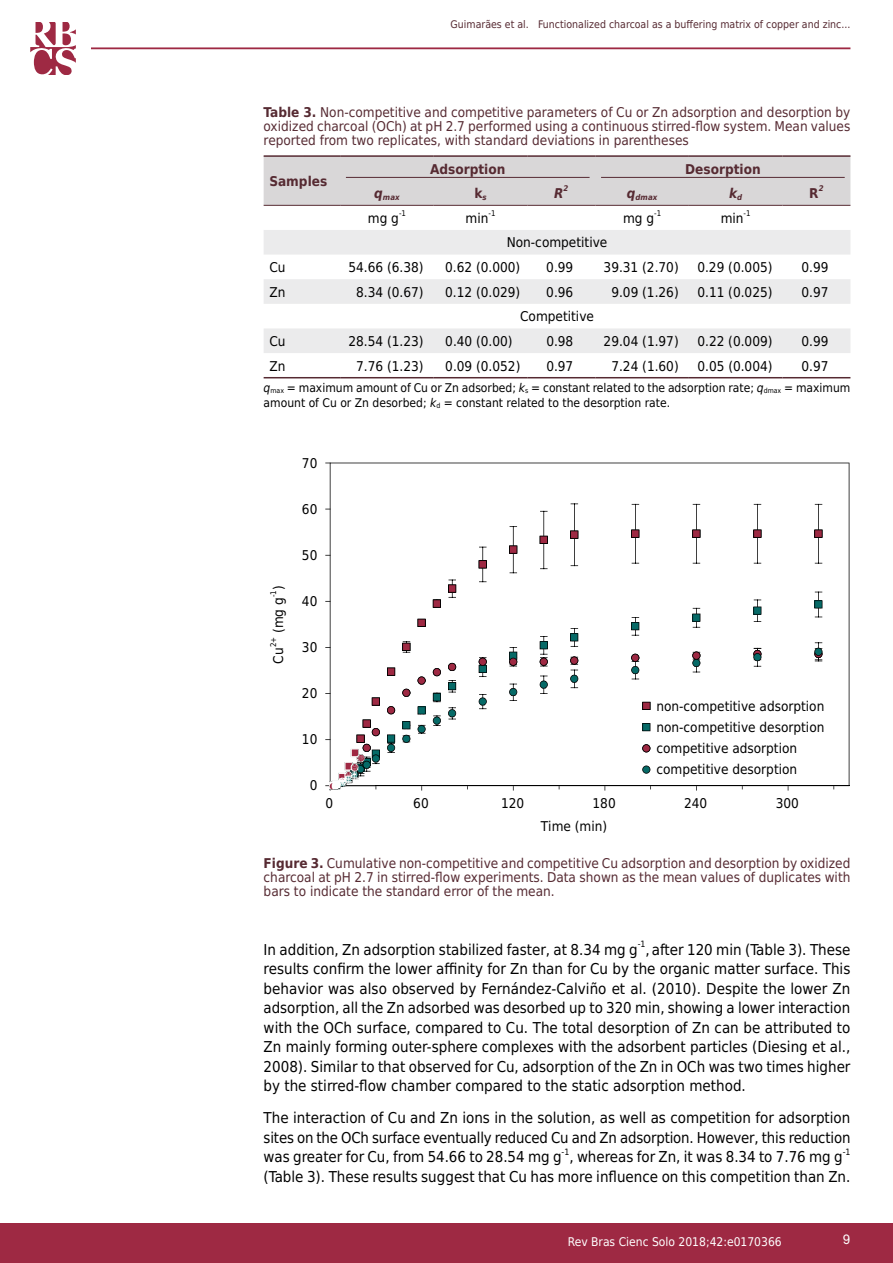
<style>
.page{position:relative;width:893px;height:1263px;background:#fff}
.page>*{position:absolute;margin:0;border:0;box-sizing:border-box;transform-origin:0 0}
.t1{font:15px/19.5px "DejaVu Sans Condensed";color:#000;text-align:justify}
.t2{font:13.5px/14.2px "DejaVu Sans Condensed";color:#562a32;text-align:justify}
.t3{font:13.5px/21.3px "DejaVu Sans Condensed";color:#000}
.t4{font:700 13.5px "DejaVu Sans Condensed";color:#562a32}
.t5{font:italic 700 13.5px "DejaVu Sans Condensed";color:#562a32}
.t6{font:13.5px "Akkurat Pro";color:#fff}
.t7{font:12px/15px "DejaVu Sans Condensed";color:#000}
.t8{font:12px "DejaVu Sans Condensed";color:#fff}
.t9{font:10.5px "DejaVu Sans Condensed";color:#562a32}
.t10{font:8.7px "DejaVu Sans Condensed";color:#000}
.t11{font:7.8px "DejaVu Sans Condensed";color:#000}
.t12{font:italic 700 7.8px "DejaVu Sans Condensed";color:#562a32}
.s1{font-weight:700}
.s2{font-style:italic}
</style>
<div class="page">
<div style="left:0;top:1223px;width:893px;height:40px;background:#9e2943"></div>
<hr style="left:91px;top:47px;width:759px;height:2px;background:#9e2943">
<svg style="left:30px;top:22px;width:46px;height:52px"></svg>
<svg style="left:325px;top:503px;width:524px;height:287px"></svg>
<img style="left:329px;top:749px;width:36px;height:41px">
<div style="left:264px;top:157px;width:586px;height:48px;background:#d9d7d8"></div>
<svg style="left:264px;top:230px;width:586px;height:123px;fill:#ebebec"></svg>
<hr style="left:264px;top:155px;width:76px;height:2px;background:#562a32">
<hr style="left:340px;top:155px;width:94px;height:2px;background:#562a32">
<hr style="left:434px;top:155px;width:93px;height:2px;background:#562a32">
<hr style="left:527px;top:155px;width:68px;height:2px;background:#562a32">
<hr style="left:595px;top:155px;width:94px;height:2px;background:#562a32">
<hr style="left:689px;top:155px;width:93px;height:2px;background:#562a32">
<hr style="left:782px;top:155px;width:68px;height:2px;background:#562a32">
<hr style="left:264px;top:205px;width:76px;height:1px;background:#562a32">
<hr style="left:340px;top:205px;width:94px;height:1px;background:#562a32">
<hr style="left:434px;top:205px;width:93px;height:1px;background:#562a32">
<hr style="left:527px;top:205px;width:68px;height:1px;background:#562a32">
<hr style="left:595px;top:205px;width:94px;height:1px;background:#562a32">
<hr style="left:689px;top:205px;width:93px;height:1px;background:#562a32">
<hr style="left:782px;top:205px;width:68px;height:1px;background:#562a32">
<hr style="left:264px;top:377px;width:76px;height:1px;background:#562a32">
<hr style="left:340px;top:377px;width:94px;height:1px;background:#562a32">
<hr style="left:434px;top:377px;width:93px;height:1px;background:#562a32">
<hr style="left:527px;top:377px;width:68px;height:1px;background:#562a32">
<hr style="left:595px;top:377px;width:94px;height:1px;background:#562a32">
<hr style="left:689px;top:377px;width:93px;height:1px;background:#562a32">
<hr style="left:782px;top:377px;width:68px;height:1px;background:#562a32">
<hr style="left:346px;top:177px;width:244px;height:1px;background:#562a32">
<div style="left:426px;top:161px;width:84px;height:15px;background:#d9d7d8"></div>
<hr style="left:601px;top:177px;width:244px;height:1px;background:#562a32">
<div style="left:681px;top:161px;width:84px;height:15px;background:#d9d7d8"></div>
<p class="t9" style="left:451px;top:16px;width:401px">Guimarães et al. Functionalized charcoal as a buffering matrix of copper and zinc...</p>
<p class="t2" style="left:264px;top:104px;width:588px"><span class="s1">Table 3.</span> Non-competitive and competitive parameters of Cu or Zn adsorption and desorption by oxidized charcoal (OCh) at pH 2.7 performed using a continuous stirred-flow system. Mean values reported from two replicates, with standard deviations in parentheses</p>
<p class="t4" style="left:269px;top:170px;width:59px">Samples</p>
<p class="t4" style="left:430px;top:158px;width:77px">Adsorption</p>
<p class="t4" style="left:685px;top:158px;width:77px">Desorption</p>
<p class="t12" style="left:374px;top:192px;width:27px"><sup>q</sup>max</p>
<p class="t4" style="left:474px;top:182px;width:14px">k<sub>s</sub></p>
<p class="t5" style="left:554px;top:183px;width:11px">R</p>
<p class="t12" style="left:563px;top:183px;width:6px">2</p>
<p class="t12" style="left:627px;top:192px;width:32px"><sup>q</sup>dmax</p>
<p class="t5" style="left:729px;top:183px;width:15px">k<sub>d</sub></p>
<p class="t4" style="left:809px;top:182px;width:11px">R</p>
<p class="t12" style="left:819px;top:183px;width:6px">2</p>
<p class="t11" style="left:399px;top:207px;width:9px">-1</p>
<p class="t3" style="left:466px;top:207px;width:24px">min</p>
<p class="t11" style="left:488px;top:207px;width:9px">-1</p>
<p class="t3" style="left:368px;top:207px;width:33px">mg g</p>
<p class="t3" style="left:507px;top:232px;width:102px">Non-competitive</p>
<p class="t11" style="left:654px;top:207px;width:9px">-1</p>
<p class="t3" style="left:721px;top:207px;width:24px">min</p>
<p class="t11" style="left:744px;top:207px;width:9px">-1</p>
<p class="t3" style="left:623px;top:207px;width:33px">mg g</p>
<p class="t3" style="left:269px;top:256px;width:18px">Cu</p>
<p class="t3" style="left:348px;top:256px;width:77px">54.66 (6.38)</p>
<p class="t3" style="left:445px;top:256px;width:77px">0.62 (0.000)</p>
<p class="t3" style="left:546px;top:256px;width:29px">0.99</p>
<p class="t3" style="left:604px;top:256px;width:77px">39.31 (2.70)</p>
<p class="t3" style="left:697px;top:256px;width:77px">0.29 (0.005)</p>
<p class="t3" style="left:801px;top:256px;width:29px">0.99</p>
<p class="t3" style="left:269px;top:281px;width:18px">Zn</p>
<p class="t3" style="left:356px;top:281px;width:69px">8.34 (0.67)</p>
<p class="t3" style="left:445px;top:281px;width:77px">0.12 (0.029)</p>
<p class="t3" style="left:546px;top:281px;width:29px">0.96</p>
<p class="t3" style="left:611px;top:281px;width:69px">9.09 (1.26)</p>
<p class="t3" style="left:697px;top:281px;width:77px">0.11 (0.025)</p>
<p class="t3" style="left:801px;top:281px;width:29px">0.97</p>
<p class="t3" style="left:520px;top:306px;width:75px">Competitive</p>
<p class="t3" style="left:269px;top:330px;width:18px">Cu</p>
<p class="t3" style="left:348px;top:330px;width:77px">28.54 (1.23)</p>
<p class="t3" style="left:445px;top:330px;width:69px">0.40 (0.00)</p>
<p class="t3" style="left:546px;top:330px;width:29px">0.98</p>
<p class="t3" style="left:604px;top:330px;width:77px">29.04 (1.97)</p>
<p class="t3" style="left:697px;top:330px;width:77px">0.22 (0.009)</p>
<p class="t3" style="left:801px;top:330px;width:29px">0.99</p>
<p class="t3" style="left:269px;top:355px;width:18px">Zn</p>
<p class="t3" style="left:356px;top:355px;width:69px">7.76 (1.23)</p>
<p class="t3" style="left:445px;top:355px;width:77px">0.09 (0.052)</p>
<p class="t3" style="left:546px;top:355px;width:29px">0.97</p>
<p class="t3" style="left:611px;top:355px;width:69px">7.24 (1.60)</p>
<p class="t3" style="left:697px;top:355px;width:77px">0.05 (0.004)</p>
<p class="t3" style="left:801px;top:355px;width:29px">0.97</p>
<p class="t7" style="left:264px;top:380px;width:588px"><span class="s2">q</span><sub>max</sub> = maximum amount of Cu or Zn adsorbed; <span class="s2">k</span><sub>s</sub> = constant related to the adsorption rate; <span class="s2">q</span><sub>dmax</sub> = maximum amount of Cu or Zn desorbed; <span class="s2">k</span><sub>d</sub> = constant related to the desorption rate.</p>
<p class="t3" style="left:302px;top:452px;width:17px">70</p>
<p class="t3" style="left:302px;top:498px;width:17px">60</p>
<p class="t3" style="left:267px;top:590px;width:6px;rotate:-90deg">)</p>
<p class="t11" style="left:267px;top:597px;width:9px;rotate:-90deg">-1</p>
<p class="t3" style="left:267px;top:633px;width:37px;rotate:-90deg">(mg g</p>
<p class="t11" style="left:267px;top:647px;width:12px;rotate:-90deg">2+</p>
<p class="t3" style="left:267px;top:664px;width:18px;rotate:-90deg">Cu</p>
<p class="t3" style="left:302px;top:544px;width:17px">50</p>
<p class="t3" style="left:302px;top:590px;width:17px">40</p>
<p class="t3" style="left:302px;top:636px;width:17px">30</p>
<p class="t3" style="left:302px;top:682px;width:17px">20</p>
<p class="t3" style="left:302px;top:729px;width:17px">10</p>
<p class="t3" style="left:310px;top:775px;width:9px">0</p>
<p class="t3" style="left:656px;top:695px;width:170px">non-competitive adsorption non-competitive desorption competitive adsorption competitive desorption</p>
<p class="t3" style="left:326px;top:792px;width:9px">0</p>
<p class="t3" style="left:413px;top:792px;width:17px">60</p>
<p class="t3" style="left:501px;top:792px;width:25px">120</p>
<p class="t3" style="left:593px;top:792px;width:25px">180</p>
<p class="t3" style="left:684px;top:792px;width:25px">240</p>
<p class="t3" style="left:776px;top:792px;width:25px">300</p>
<p class="t3" style="left:541px;top:815px;width:68px">Time (min)</p>
<p class="t2" style="left:264px;top:855px;width:588px"><span class="s1">Figure 3.</span> Cumulative non-competitive and competitive Cu adsorption and desorption by oxidized charcoal at pH 2.7 in stirred-flow experiments. Data shown as the mean values of duplicates with bars to indicate the standard error of the mean.</p>
<p class="t1" style="left:264px;top:939px;width:376px">In addition, Zn adsorption stabilized faster, at 8.34 mg g</p>
<p class="t10" style="left:638px;top:937px;width:9px">-1</p>
<p class="t1" style="left:264px;top:939px;width:588px;text-indent:382px">,after 120 min (Table 3). These results confirm the lower affinity for Zn than for Cu by the organic matter surface. This behavior was also observed by Fernández-Calviño et al. (2010). Despite the lower Zn adsorption, all the Zn adsorbed was desorbed up to 320 min, showing a lower interaction with the OCh surface, compared to Cu. The total desorption of Zn can be attributed to Zn mainly forming outer-sphere complexes with the adsorbent particles (Diesing et al., 2008). Similar to that observed for Cu, adsorption of the Zn in OCh was two times higher by the stirred-flow chamber compared to the static adsorption method.</p>
<p class="t1" style="left:264px;top:1108px;width:588px">The interaction of Cu and Zn ions in the solution, as well as competition for adsorption sites on the OCh surface eventually reduced Cu and Zn adsorption. However, this reduction was greater for Cu, from 54.66 to 28.54 mg g</p>
<p class="t10" style="left:562px;top:1145px;width:9px">-1</p>
<p class="t1" style="left:569px;top:1147px;width:275px">, whereas for Zn, it was 8.34 to 7.76 mg g</p>
<p class="t10" style="left:843px;top:1145px;width:9px">-1</p>
<p class="t1" style="left:264px;top:1166px;width:588px">(Table 3). These results suggest that Cu has more influence on this competition than Zn.</p>
<p class="t8" style="left:568px;top:1231px;width:215px">Rev Bras Cienc Solo 2018;42:e0170366</p>
<p class="t6" style="left:843px;top:1231px;width:9px">9</p>
</div>
